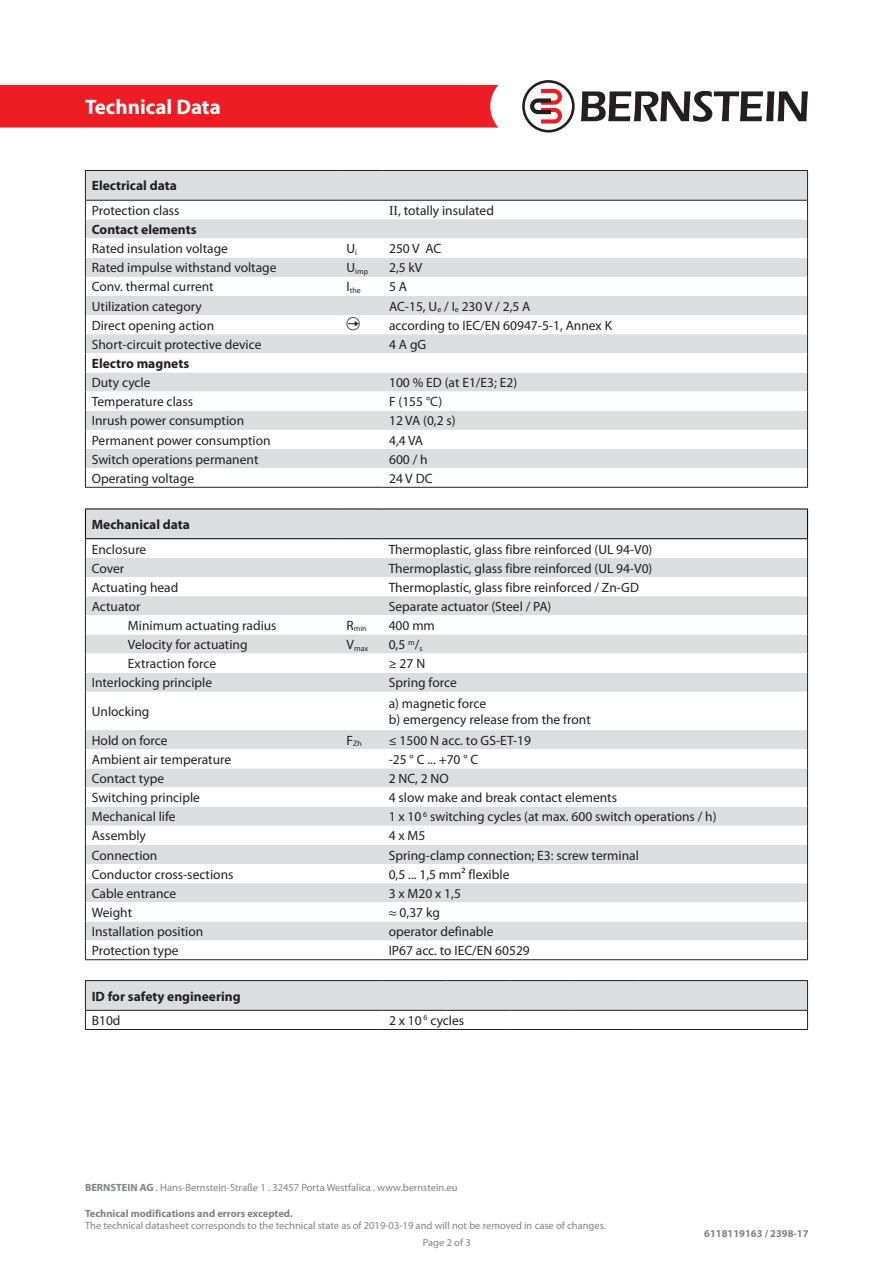
<style>
.page{position:relative;width:893px;height:1263px;background:#fff}
.page>*{position:absolute;margin:0;border:0;box-sizing:border-box;transform-origin:0 0}
.t1{font:700 21px "Myriad Pro";color:#fff}
.t2{font:13.5px/16.2px "Myriad Pro";color:#231f20}
.t3{font:700 13.5px "Myriad Pro";color:#231f20}
.t4{font:10.5px/16.8px "Myriad Pro";color:#808285}
.t5{font:700 10.5px "Myriad Pro";color:#808285}
.t6{font:7.8px "Myriad Pro";color:#231f20}
.s1{font-family:"Times New Roman"}
.s2{font-weight:700}
</style>
<div class="page">
<div style="left:0;top:85px;width:498px;height:43px;background:#ee1d23"></div>
<svg style="left:581px;top:91px;width:227px;height:31px"></svg>
<svg style="left:522px;top:80px;width:53px;height:53px"></svg>
<hr style="left:85px;top:170px;width:255px;height:1px;background:#231f20">
<hr style="left:340px;top:170px;width:43px;height:1px;background:#231f20">
<hr style="left:383px;top:170px;width:425px;height:1px;background:#231f20">
<hr style="left:85px;top:487px;width:255px;height:1px;background:#231f20">
<hr style="left:340px;top:487px;width:43px;height:1px;background:#231f20">
<hr style="left:383px;top:487px;width:425px;height:1px;background:#231f20">
<svg style="left:85px;top:981px;width:723px;height:48px"></svg>
<hr style="left:85px;top:980px;width:298px;height:1px;background:#231f20">
<hr style="left:383px;top:980px;width:63px;height:1px;background:#231f20">
<hr style="left:446px;top:980px;width:64px;height:1px;background:#231f20">
<hr style="left:510px;top:980px;width:64px;height:1px;background:#231f20">
<hr style="left:574px;top:980px;width:64px;height:1px;background:#231f20">
<hr style="left:638px;top:980px;width:170px;height:1px;background:#231f20">
<hr style="left:85px;top:1010px;width:298px;height:1px;background:#231f20">
<hr style="left:383px;top:1010px;width:63px;height:1px;background:#231f20">
<hr style="left:446px;top:1010px;width:64px;height:1px;background:#231f20">
<hr style="left:510px;top:1010px;width:64px;height:1px;background:#231f20">
<hr style="left:574px;top:1010px;width:64px;height:1px;background:#231f20">
<hr style="left:638px;top:1010px;width:170px;height:1px;background:#231f20">
<hr style="left:85px;top:1029px;width:298px;height:1px;background:#231f20">
<hr style="left:383px;top:1029px;width:63px;height:1px;background:#231f20">
<hr style="left:446px;top:1029px;width:64px;height:1px;background:#231f20">
<hr style="left:510px;top:1029px;width:64px;height:1px;background:#231f20">
<hr style="left:574px;top:1029px;width:64px;height:1px;background:#231f20">
<hr style="left:638px;top:1029px;width:170px;height:1px;background:#231f20">
<div style="left:86px;top:510px;width:721px;height:28px;background:#dcdddf"></div>
<svg style="left:86px;top:539px;width:721px;height:402px"></svg>
<hr style="left:85px;top:692px;width:1px;height:38px;background:#231f20">
<hr style="left:807px;top:692px;width:1px;height:38px;background:#231f20">
<svg style="left:85px;top:730px;width:1px;height:229px"></svg>
<svg style="left:807px;top:730px;width:1px;height:229px"></svg>
<hr style="left:85px;top:959px;width:255px;height:1px;background:#231f20">
<hr style="left:340px;top:959px;width:42px;height:1px;background:#231f20">
<hr style="left:382px;top:959px;width:426px;height:1px;background:#231f20">
<hr style="left:85px;top:509px;width:255px;height:1px;background:#000">
<svg style="left:85px;top:509px;width:1px;height:183px"></svg>
<hr style="left:340px;top:509px;width:42px;height:1px;background:#000">
<hr style="left:382px;top:509px;width:426px;height:1px;background:#000">
<svg style="left:807px;top:509px;width:1px;height:183px"></svg>
<hr style="left:85px;top:538px;width:255px;height:1px;background:#000">
<hr style="left:340px;top:538px;width:42px;height:1px;background:#000">
<hr style="left:382px;top:538px;width:426px;height:1px;background:#000">
<svg style="left:85px;top:171px;width:723px;height:316px"></svg>
<h1 class="t1" style="left:85px;top:93px;width:137px">Technical Data</h1>
<p class="t3" style="left:92px;top:177px;width:87px">Electrical data</p>
<p class="t2" style="left:92px;top:202px;width:89px">Protection class</p>
<p class="t2" style="left:389px;top:202px;width:106px"><span class="s1">II</span>, totally insulated</p>
<p class="t3" style="left:92px;top:221px;width:106px">Contact elements</p>
<p class="t2" style="left:92px;top:240px;width:138px">Rated insulation voltage</p>
<p class="t2" style="left:347px;top:240px;width:12px">U<sub>i</sub></p>
<p class="t2" style="left:389px;top:240px;width:54px">250 V AC</p>
<p class="t2" style="left:92px;top:259px;width:186px">Rated impulse withstand voltage</p>
<p class="t6" style="left:347px;top:266px;width:23px"><sup>U</sup>imp</p>
<p class="t2" style="left:389px;top:259px;width:35px">2,5 kV</p>
<p class="t2" style="left:92px;top:279px;width:123px">Conv. thermal current</p>
<p class="t6" style="left:347px;top:285px;width:16px"><sup>I</sup>the</p>
<p class="t2" style="left:389px;top:279px;width:20px">5 A</p>
<p class="t2" style="left:92px;top:298px;width:112px">Utilization category</p>
<p class="t2" style="left:389px;top:298px;width:143px">AC-15, U<sub>e</sub> / I<sub>e</sub> 230 V / 2,5 A</p>
<p class="t2" style="left:92px;top:317px;width:124px">Direct opening action</p>
<p class="t2" style="left:389px;top:317px;width:224px">according to IEC/EN 60947-5-1, Annex K</p>
<p class="t2" style="left:92px;top:336px;width:171px">Short-circuit protective device</p>
<p class="t2" style="left:389px;top:336px;width:39px">4 A gG</p>
<p class="t3" style="left:92px;top:355px;width:99px">Electro magnets</p>
<p class="t2" style="left:92px;top:374px;width:60px">Duty cycle</p>
<p class="t2" style="left:389px;top:374px;width:130px">100 % ED (at E1/E3; E2)</p>
<p class="t2" style="left:92px;top:393px;width:103px">Temperature class</p>
<p class="t2" style="left:389px;top:393px;width:55px">F (155 °C)</p>
<p class="t2" style="left:92px;top:412px;width:154px">Inrush power consumption</p>
<p class="t2" style="left:389px;top:412px;width:68px">12 VA (0,2 s)</p>
<p class="t2" style="left:92px;top:432px;width:180px">Permanent power consumption</p>
<p class="t2" style="left:389px;top:432px;width:36px">4,4 VA</p>
<p class="t2" style="left:92px;top:451px;width:168px">Switch operations permanent</p>
<p class="t2" style="left:389px;top:451px;width:40px">600 / h</p>
<p class="t2" style="left:92px;top:470px;width:104px">Operating voltage</p>
<p class="t2" style="left:389px;top:470px;width:45px">24 V DC</p>
<p class="t3" style="left:92px;top:516px;width:100px">Mechanical data</p>
<p class="t2" style="left:92px;top:541px;width:56px">Enclosure</p>
<p class="t2" style="left:389px;top:541px;width:265px">Thermoplastic, glass fibre reinforced (UL 94-V0)</p>
<p class="t2" style="left:92px;top:560px;width:34px">Cover</p>
<p class="t2" style="left:389px;top:560px;width:265px">Thermoplastic, glass fibre reinforced (UL 94-V0)</p>
<p class="t2" style="left:92px;top:579px;width:88px">Actuating head</p>
<p class="t2" style="left:389px;top:579px;width:252px">Thermoplastic, glass fibre reinforced / Zn-GD</p>
<p class="t2" style="left:92px;top:598px;width:50px">Actuator</p>
<p class="t2" style="left:389px;top:598px;width:164px">Separate actuator (Steel / PA)</p>
<p class="t2" style="left:128px;top:617px;width:150px">Minimum actuating radius</p>
<p class="t6" style="left:347px;top:624px;width:22px"><sup>R</sup>min</p>
<p class="t2" style="left:389px;top:617px;width:48px">400 mm</p>
<p class="t2" style="left:128px;top:636px;width:121px">Velocity for actuating</p>
<p class="t6" style="left:347px;top:643px;width:23px"><sup>V</sup>max</p>
<p class="t2" style="left:389px;top:636px;width:35px">0,5 <sup>m</sup>/<sub>s</sub></p>
<p class="t2" style="left:128px;top:655px;width:90px">Extraction force</p>
<p class="t2" style="left:389px;top:655px;width:38px">≥ 27 N</p>
<p class="t2" style="left:92px;top:674px;width:122px">Interlocking principle</p>
<p class="t2" style="left:389px;top:674px;width:70px">Spring force</p>
<p class="t2" style="left:92px;top:703px;width:59px">Unlocking</p>
<p class="t2" style="left:389px;top:695px;width:204px">a) magnetic force<br>b) emergency release from the front</p>
<p class="t2" style="left:92px;top:732px;width:77px">Hold on force</p>
<p class="t6" style="left:347px;top:739px;width:17px"><sup>F</sup>Zh</p>
<p class="t2" style="left:389px;top:732px;width:144px">≤ 1500 N acc. to GS-ET-19</p>
<p class="t2" style="left:92px;top:751px;width:141px">Ambient air temperature</p>
<p class="t2" style="left:389px;top:751px;width:91px">-25 ° C ... +70 ° C</p>
<p class="t2" style="left:92px;top:770px;width:74px">Contact type</p>
<p class="t2" style="left:389px;top:770px;width:62px">2 NC, 2 NO</p>
<p class="t2" style="left:92px;top:789px;width:110px">Switching principle</p>
<p class="t2" style="left:389px;top:789px;width:230px">4 slow make and break contact elements</p>
<p class="t2" style="left:92px;top:808px;width:85px">Mechanical life</p>
<p class="t2" style="left:389px;top:808px;width:329px">1 x 10 <sup>6</sup> switching cycles (at max. 600 switch operations / h)</p>
<p class="t2" style="left:92px;top:827px;width:56px">Assembly</p>
<p class="t2" style="left:389px;top:827px;width:38px">4 x M5</p>
<p class="t2" style="left:92px;top:847px;width:67px">Connection</p>
<p class="t2" style="left:389px;top:847px;width:252px">Spring-clamp connection; E3: screw terminal</p>
<p class="t2" style="left:92px;top:866px;width:143px">Conductor cross-sections</p>
<p class="t2" style="left:389px;top:866px;width:122px">0,5 ... 1,5 mm² flexible</p>
<p class="t2" style="left:92px;top:885px;width:86px">Cable entrance</p>
<p class="t2" style="left:389px;top:885px;width:74px">3 x M20 x 1,5</p>
<p class="t2" style="left:92px;top:904px;width:42px">Weight</p>
<p class="t2" style="left:389px;top:904px;width:53px">≈ 0,37 kg</p>
<p class="t2" style="left:92px;top:923px;width:113px">Installation position</p>
<p class="t2" style="left:389px;top:923px;width:106px">operator definable</p>
<p class="t2" style="left:92px;top:942px;width:88px">Protection type</p>
<p class="t2" style="left:389px;top:942px;width:143px">IP67 acc. to IEC/EN 60529</p>
<p class="t3" style="left:92px;top:987px;width:150px">ID for safety engineering</p>
<p class="t2" style="left:92px;top:1012px;width:30px">B10d</p>
<p class="t2" style="left:389px;top:1012px;width:77px">2 x 10 <sup>6</sup> cycles</p>
<p class="t4" style="left:85px;top:1179px;width:374px"><span class="s2">BERNSTEIN AG</span> . Hans-Bernstein-Straße 1 . 32457 Porta Westfalica . www.bernstein.eu</p>
<p class="t5" style="left:85px;top:1206px;width:209px">Technical modifications and errors excepted.</p>
<p class="t4" style="left:423px;top:1217px;width:184px;text-indent:-338px">The technical datasheet corresponds to the technical state as of 2019-03-19 and will not be removed in case of changes.<br>Page 2 of 3</p>
<p class="t5" style="left:704px;top:1227px;width:106px">6118119163 / 2398-17</p>
</div>
